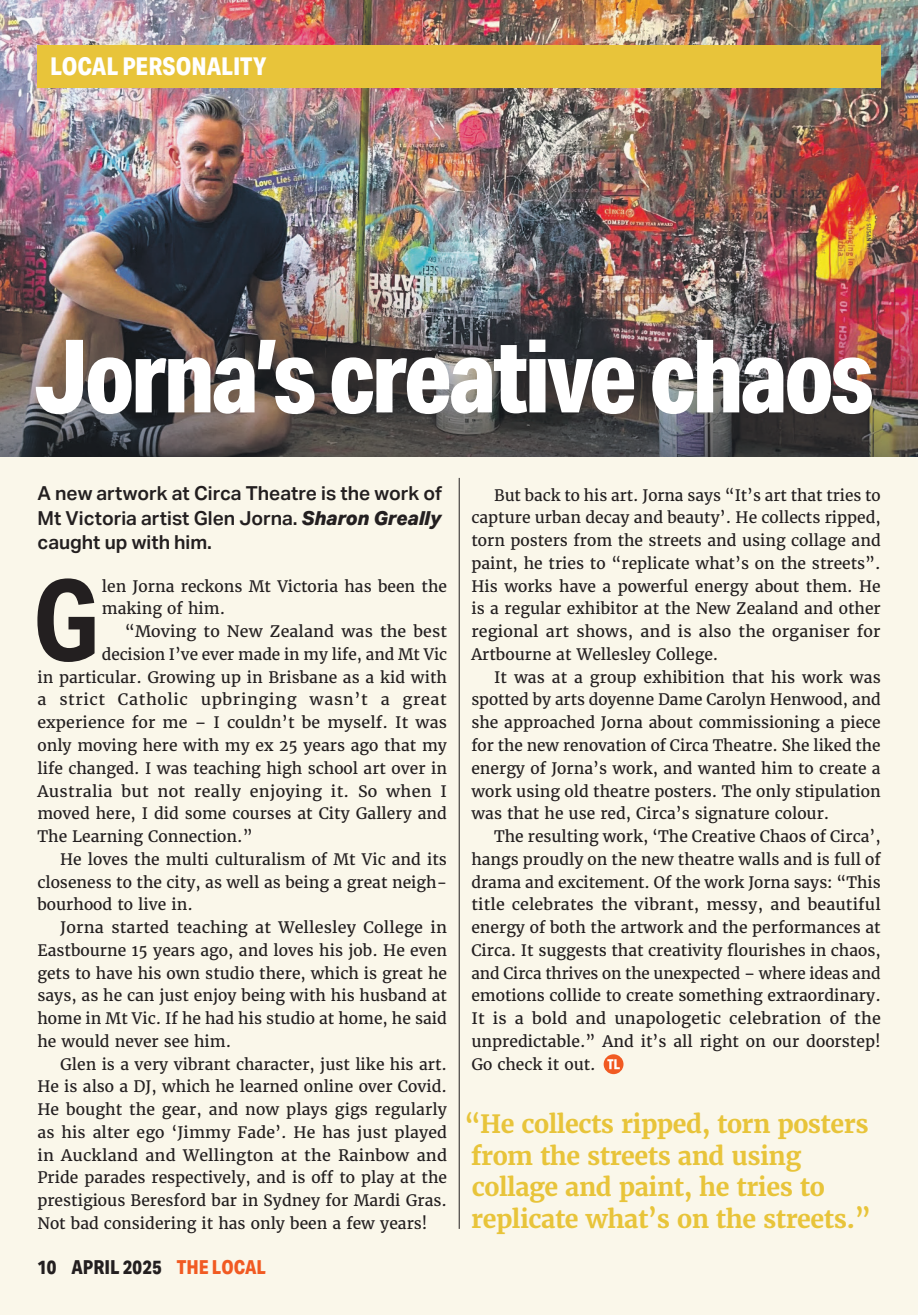
<style>
.page{position:relative;width:918px;height:1315px;background:#faf7ea}
.page>*{position:absolute;margin:0;border:0;box-sizing:border-box;transform-origin:0 0}
.t1{font:700 111.3px "Aktiv Grotesk Cd";color:#231f20}
.t2{font:800 101.5px "Aktiv Grotesk Cd";letter-spacing:-.03em;color:#fff}
.t3{font:700 25.03px/31.7px "Merriweather";letter-spacing:-.02em;color:#e8c43a}
.t4{font:800 24.5px "Aktiv Grotesk Cd";color:#fff}
.t5{font:600 19.25px/24.5px "Aktiv Grotesk";color:#231f20;text-align:justify}
.t6{font:800 19.25px "Aktiv Grotesk Cd";letter-spacing:.005em;color:#231f20}
.t7{font:15.75px/22.8px "Merriweather";color:#231f20;text-align:justify}
.t8{font:15.75px "Merriweather";letter-spacing:.035em;color:#231f20}
.s1{font-weight:800;font-style:italic}
.s2{color:#f15a22}
</style>
<div class="page">
<img style="left:0;top:0;width:918px;height:456px">
<hr style="left:459px;top:478px;width:1px;height:750px;background:#231f20">
<svg style="left:603px;top:1054px;width:20px;height:20px"></svg>
<svg style="left:607px;top:1059px;width:13px;height:10px"></svg>
<div style="left:38px;top:45px;width:843px;height:43px;background:#e8c43a"></div>
<h3 class="t4" style="left:50px;top:53px;width:218px">LOCAL PERSONALITY</h3>
<h2 class="t2" style="left:35px;top:318px;width:840px">Jorna’s creative chaos</h2>
<p class="t5" style="left:37px;top:481px;width:406px">A new artwork at Circa Theatre is the work of Mt Victoria artist Glen Jorna. <span class="s1">Sharon Greally </span>caught up with him.</p>
<h1 class="t1" style="left:33px;top:556px;width:68px">G</h1>
<p class="t7" style="left:102px;top:575px;width:347px">len Jorna reckons Mt Victoria has been the making of him.</p>
<p class="t7" style="left:125px;top:620px;width:324px">“Moving to New Zealand was the best</p>
<p class="t7" style="left:102px;top:643px;width:347px">decision I’ve ever made in my life, and Mt Vic</p>
<p class="t7" style="left:37px;top:666px;width:411px">in particular. Growing up in Brisbane as a kid with</p>
<p class="t8" style="left:37px;top:690px;width:411px">a strict Catholic upbringing wasn’t a great</p>
<p class="t7" style="left:37px;top:711px;width:411px">experience for me – I couldn’t be myself. It was</p>
<p class="t7" style="left:37px;top:734px;width:411px">only moving here with my ex 25 years ago that my</p>
<p class="t7" style="left:37px;top:757px;width:411px">life changed. I was teaching high school art over in</p>
<p class="t7" style="left:37px;top:779px;width:411px">Australia but not really enjoying it. So when I</p>
<p class="t7" style="left:37px;top:802px;width:411px">moved here, I did some courses at City Gallery and</p>
<p class="t7" style="left:37px;top:825px;width:217px">The Learning Connection.”</p>
<p class="t7" style="left:60px;top:848px;width:388px">He loves the multi culturalism of Mt Vic and its</p>
<p class="t7" style="left:37px;top:870px;width:411px">closeness to the city, as well as being a great neigh-</p>
<p class="t7" style="left:37px;top:893px;width:157px">bourhood to live in.</p>
<p class="t7" style="left:60px;top:916px;width:388px">Jorna started teaching at Wellesley College in</p>
<p class="t7" style="left:37px;top:939px;width:411px">Eastbourne 15 years ago, and loves his job. He even</p>
<p class="t7" style="left:37px;top:961px;width:411px">gets to have his own studio there, which is great he</p>
<p class="t7" style="left:37px;top:984px;width:411px">says, as he can just enjoy being with his husband at</p>
<p class="t7" style="left:37px;top:1007px;width:411px">home in Mt Vic. If he had his studio at home, he said</p>
<p class="t7" style="left:37px;top:1030px;width:195px">he would never see him.</p>
<p class="t7" style="left:60px;top:1052px;width:388px">Glen is a very vibrant character, just like his art.</p>
<p class="t7" style="left:37px;top:1075px;width:411px">He is also a DJ, which he learned online over Covid.</p>
<p class="t7" style="left:37px;top:1098px;width:411px">He bought the gear, and now plays gigs regularly</p>
<p class="t7" style="left:37px;top:1121px;width:411px">as his alter ego ‘Jimmy Fade’. He has just played</p>
<p class="t7" style="left:37px;top:1143px;width:411px">in Auckland and Wellington at the Rainbow and</p>
<p class="t7" style="left:37px;top:1166px;width:411px">Pride parades respectively, and is off to play at the</p>
<p class="t7" style="left:37px;top:1189px;width:411px">prestigious Beresford bar in Sydney for Mardi Gras.</p>
<p class="t7" style="left:37px;top:1212px;width:392px">Not bad considering it has only been a few years!</p>
<p class="t6" style="left:37px;top:1256px;width:230px">10 APRIL 2025 <span class="s2">THE LOCAL</span></p>
<p class="t7" style="left:471px;top:484px;width:411px;text-indent:23px">But back to his art. Jorna says “It’s art that tries to capture urban decay and beauty’. He collects ripped, torn posters from the streets and using collage and paint, he tries to “replicate what’s on the streets”.<br>His works have a powerful energy about them. He is a regular exhibitor at the New Zealand and other regional art shows, and is also the organiser for Artbourne at Wellesley College.</p>
<p class="t7" style="left:471px;top:666px;width:411px;text-indent:23px">It was at a group exhibition that his work was spotted by arts doyenne Dame Carolyn Henwood, and she approached Jorna about commissioning a piece for the new renovation of Circa Theatre. She liked the energy of Jorna’s work, and wanted him to create a work using old theatre posters. The only stipulation was that he use red, Circa’s signature colour.</p>
<p class="t7" style="left:471px;top:825px;width:411px;text-indent:23px">The resulting work, ‘The Creative Chaos of Circa’, hangs proudly on the new theatre walls and is full of drama and excitement. Of the work Jorna says: “This title celebrates the vibrant, messy, and beautiful energy of both the artwork and the performances at Circa. It suggests that creativity flourishes in chaos, and Circa thrives on the unexpected – where ideas and emotions collide to create something extraordinary.<br>It is a bold and unapologetic celebration of the unpredictable.” And it’s all right on our doorstep!<br>Go check it out.</p>
<h3 class="t3" style="left:464px;top:1108px;width:408px">“He collects ripped, torn posters from the streets and using collage and paint, he tries to replicate what’s on the streets.”</h3>
</div>
